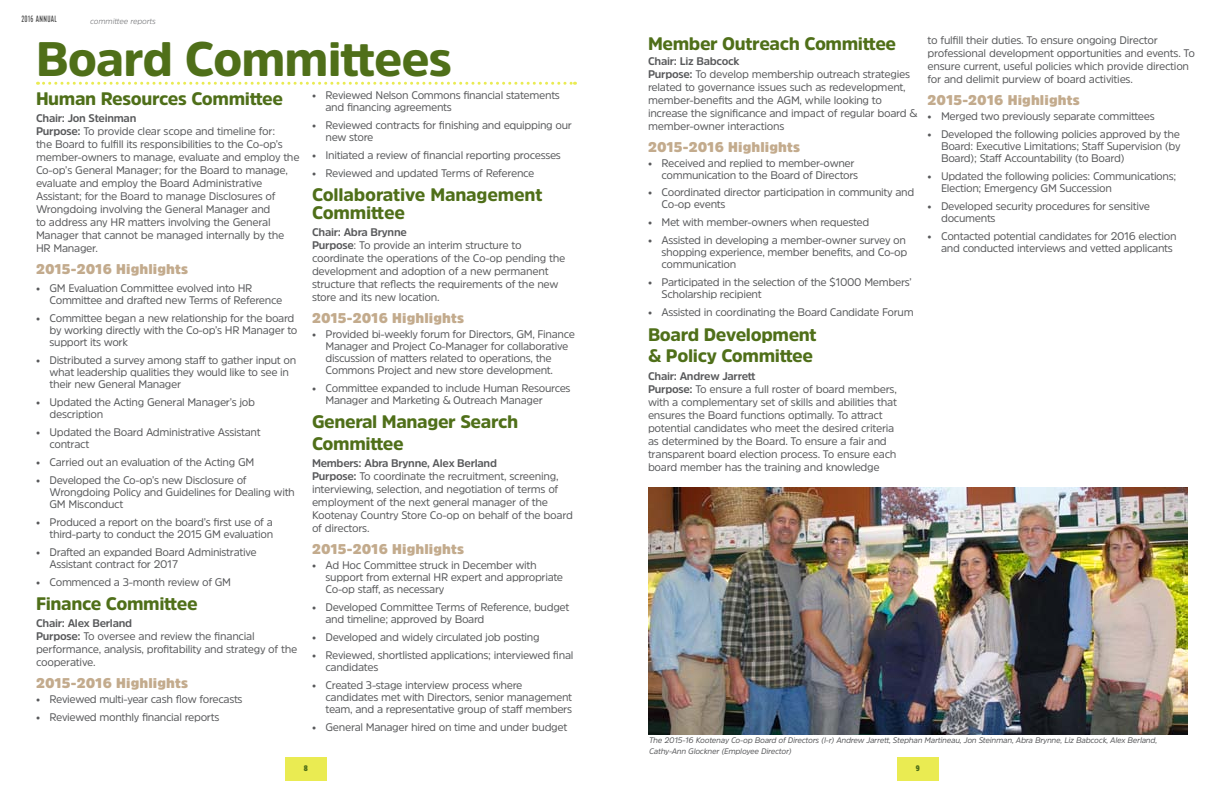
<style>
.page{position:relative;width:1224px;height:792px;background:#fff}
.page>*{position:absolute;margin:0;border:0;box-sizing:border-box;transform-origin:0 0}
.t1{font:900 48px "Amsi Pro";letter-spacing:-.02em;color:#4f6f19}
.t2{font:900 18px/22px "Amsi Pro";letter-spacing:-.02em;color:#4f6f19}
.t3{font:900 14px "Amsi Pro";letter-spacing:.01em;color:#c3ab8d}
.t4{font:11px/13px "Amsi Pro";letter-spacing:-.03em;color:#58595b}
.t5{font:9px "Local Brewery Four";letter-spacing:-.03em;color:#000}
.t6{font:italic 8px/11px "Amsi Pro";letter-spacing:-.025em;color:#58595b}
.t7{font:italic 300 8px "Amsi Pro";letter-spacing:-.01em;color:#6d6e71}
.t8{font:900 8px "Amsi Pro Cond";color:#4f6f19}
.s1{font-weight:700}
</style>
<div class="page">
<div style="left:285px;top:757px;width:42px;height:23px;background:#eaeb52"></div>
<div style="left:897px;top:757px;width:42px;height:23px;background:#eaeb52"></div>
<img style="left:648px;top:487px;width:540px;height:247px">
<svg style="left:38px;top:82px;width:537px;height:3px"></svg>
<p class="t5" style="left:21px;top:14px;width:38px">2016 ANNUAL</p>
<p class="t7" style="left:90px;top:15px;width:67px">committee reports</p>
<h1 class="t1" style="left:36px;top:26px;width:418px">Board Committees</h1>
<h2 class="t2" style="left:36px;top:87px;width:249px">Human Resources Committee</h2>
<p class="t4" style="left:36px;top:111px;width:265px"><span class="s1">Chair: Jon Steinman<br>Purpose:</span> To provide clear scope and timeline for:<br>the Board to fulfill its responsibilities to the Co-op’s member-owners to manage, evaluate and employ the Co-op’s General Manager; for the Board to manage, evaluate and employ the Board Administrative Assistant; for the Board to manage Disclosures of Wrongdoing involving the General Manager and<br>to address any HR matters involving the General Manager that cannot be managed internally by the HR Manager.</p>
<p class="t3" style="left:36px;top:259px;width:154px">2015-2016 Highlights</p>
<p class="t4" style="left:49px;top:282px;width:234px;line-height:12px;text-indent:-13px">• GM Evaluation Committee evolved into HR<br>Committee and drafted new Terms of Reference</p>
<p class="t4" style="left:49px;top:312px;width:250px;line-height:12px;text-indent:-13px">• Committee began a new relationship for the board by working directly with the Co-op’s HR Manager to support its work</p>
<p class="t4" style="left:49px;top:354px;width:248px;line-height:12px;text-indent:-13px">• Distributed a survey among staff to gather input on what leadership qualities they would like to see in their new General Manager</p>
<p class="t4" style="left:49px;top:396px;width:207px;line-height:12px;text-indent:-13px">• Updated the Acting General Manager’s job description</p>
<p class="t4" style="left:49px;top:426px;width:213px;line-height:12px;text-indent:-13px">• Updated the Board Administrative Assistant contract</p>
<p class="t4" style="left:36px;top:455px;width:220px">• Carried out an evaluation of the Acting GM</p>
<p class="t4" style="left:49px;top:474px;width:247px;line-height:12px;text-indent:-13px">• Developed the Co-op’s new Disclosure of<br>Wrongdoing Policy and Guidelines for Dealing with<br>GM Misconduct</p>
<p class="t4" style="left:36px;top:516px;width:239px;line-height:12px;text-align:right">• Produced a report on the board’s first use of a third-party to conduct the 2015 GM evaluation</p>
<p class="t4" style="left:49px;top:546px;width:209px;line-height:12px;text-indent:-13px">• Drafted an expanded Board Administrative<br>Assistant contract for 2017</p>
<p class="t4" style="left:36px;top:575px;width:197px">• Commenced a 3-month review of GM</p>
<h2 class="t2" style="left:36px;top:592px;width:163px">Finance Committee</h2>
<p class="t4" style="left:36px;top:616px;width:263px"><span class="s1">Chair: Alex Berland<br>Purpose:</span> To oversee and review the financial performance, analysis, profitability and strategy of the cooperative.</p>
<p class="t3" style="left:36px;top:673px;width:154px">2015-2016 Highlights</p>
<p class="t4" style="left:36px;top:692px;width:208px">• Reviewed multi-year cash flow forecasts</p>
<p class="t4" style="left:36px;top:710px;width:185px">• Reviewed monthly financial reports</p>
<p class="t4" style="left:325px;top:89px;width:236px;line-height:12px;text-indent:-13px">• Reviewed Nelson Commons financial statements and financing agreements</p>
<p class="t4" style="left:325px;top:119px;width:248px;line-height:12px;text-indent:-13px">• Reviewed contracts for finishing and equipping our new store</p>
<p class="t4" style="left:312px;top:149px;width:251px">• Initiated a review of financial reporting processes</p>
<p class="t4" style="left:312px;top:167px;width:224px">• Reviewed and updated Terms of Reference</p>
<h2 class="t2" style="left:312px;top:186px;width:232px;line-height:18px">Collaborative Management<br>Committee</h2>
<p class="t4" style="left:312px;top:226px;width:255px"><span class="s1">Chair: Abra Brynne<br>Purpose</span>: To provide an interim structure to coordinate the operations of the Co-op pending the development and adoption of a new permanent structure that reflects the requirements of the new store and its new location.</p>
<p class="t3" style="left:312px;top:309px;width:154px">2015-2016 Highlights</p>
<p class="t4" style="left:325px;top:328px;width:251px;line-height:12px;text-indent:-13px">• Provided bi-weekly forum for Directors, GM, Finance Manager and Project Co-Manager for collaborative discussion of matters related to operations, the Commons Project and new store development.</p>
<p class="t4" style="left:325px;top:382px;width:247px;line-height:12px;text-indent:-13px">• Committee expanded to include Human Resources<br>Manager and Marketing &amp; Outreach Manager</p>
<h2 class="t2" style="left:312px;top:411px;width:208px">General Manager Search<br>Committee</h2>
<p class="t4" style="left:312px;top:457px;width:262px"><span class="s1">Members: Abra Brynne, Alex Berland<br>Purpose:</span> To coordinate the recruitment, screening, interviewing, selection, and negotiation of terms of employment of the next general manager of the Kootenay Country Store Co-op on behalf of the board of directors.</p>
<p class="t3" style="left:312px;top:540px;width:154px">2015-2016 Highlights</p>
<p class="t4" style="left:325px;top:559px;width:239px;line-height:12px;text-indent:-13px">• Ad Hoc Committee struck in December with support from external HR expert and appropriate<br>Co-op staff, as necessary</p>
<p class="t4" style="left:325px;top:601px;width:245px;line-height:12px;text-indent:-13px">• Developed Committee Terms of Reference, budget and timeline; approved by Board</p>
<p class="t4" style="left:312px;top:631px;width:229px">• Developed and widely circulated job posting</p>
<p class="t4" style="left:325px;top:649px;width:249px;line-height:12px;text-indent:-13px">• Reviewed, shortlisted applications; interviewed final candidates</p>
<p class="t4" style="left:325px;top:679px;width:248px;line-height:12px;text-indent:-13px">• Created 3-stage interview process where candidates met with Directors, senior management team, and a representative group of staff members</p>
<p class="t4" style="left:312px;top:721px;width:257px">• General Manager hired on time and under budget</p>
<h2 class="t2" style="left:648px;top:32px;width:250px">Member Outreach Committee</h2>
<p class="t4" style="left:648px;top:54px;width:271px"><span class="s1">Chair: Liz Babcock<br>Purpose:</span> To develop membership outreach strategies related to governance issues such as redevelopment, member-benefits and the AGM, while looking to increase the significance and impact of regular board &amp; member-owner interactions</p>
<p class="t3" style="left:648px;top:137px;width:154px">2015-2016 Highlights</p>
<p class="t4" style="left:661px;top:156px;width:198px;line-height:12px;text-indent:-13px">• Received and replied to member-owner communication to the Board of Directors</p>
<p class="t4" style="left:661px;top:186px;width:254px;line-height:12px;text-indent:-13px">• Coordinated director participation in community and<br>Co-op events</p>
<p class="t4" style="left:648px;top:216px;width:223px">• Met with member-owners when requested</p>
<p class="t4" style="left:661px;top:234px;width:247px;line-height:12px;text-indent:-13px">• Assisted in developing a member-owner survey on shopping experience, member benefits, and Co-op communication</p>
<p class="t4" style="left:661px;top:276px;width:252px;line-height:12px;text-indent:-13px">• Participated in the selection of the $1000 Members’<br>Scholarship recipient</p>
<p class="t4" style="left:648px;top:306px;width:267px">• Assisted in coordinating the Board Candidate Forum</p>
<h2 class="t2" style="left:648px;top:323px;width:170px">Board Development &amp; Policy Committee</h2>
<p class="t4" style="left:648px;top:369px;width:250px"><span class="s1">Chair: Andrew Jarrett<br>Purpose:</span> To ensure a full roster of board members, with a complementary set of skills and abilities that ensures the Board functions optimally. To attract potential candidates who meet the desired criteria as determined by the Board. To ensure a fair and transparent board election process. To ensure each board member has the training and knowledge</p>
<p class="t4" style="left:928px;top:34px;width:269px">to fulfill their duties. To ensure ongoing Director professional development opportunities and events. To ensure current, useful policies which provide direction for and delimit purview of board activities.</p>
<p class="t3" style="left:928px;top:91px;width:154px">2015-2016 Highlights</p>
<p class="t4" style="left:928px;top:110px;width:229px">• Merged two previously separate committees</p>
<p class="t4" style="left:941px;top:128px;width:241px;line-height:12px;text-align:justify;text-indent:-13px">• Developed the following policies approved by the Board: Executive Limitations; Staff Supervision (by Board); Staff Accountability (to Board)</p>
<p class="t4" style="left:941px;top:170px;width:237px;line-height:12px;text-indent:-13px">• Updated the following policies: Communications;<br>Election; Emergency GM Succession</p>
<p class="t4" style="left:941px;top:200px;width:211px;line-height:12px;text-indent:-13px">• Developed security procedures for sensitive documents</p>
<p class="t4" style="left:941px;top:230px;width:237px;line-height:12px;text-indent:-13px">• Contacted potential candidates for 2016 election and conducted interviews and vetted applicants</p>
<p class="t6" style="left:649px;top:734px;width:510px">The 2015-16 Kootenay Co-op Board of Directors (l-r) Andrew Jarrett, Stephan Martineau, Jon Steinman, Abra Brynne, Liz Babcock, Alex Berland,<br>Cathy-Ann Glockner (Employee Director)</p>
<p class="t8" style="left:304px;top:762px;width:6px">8</p>
<p class="t8" style="left:916px;top:762px;width:6px">9</p>
</div>
